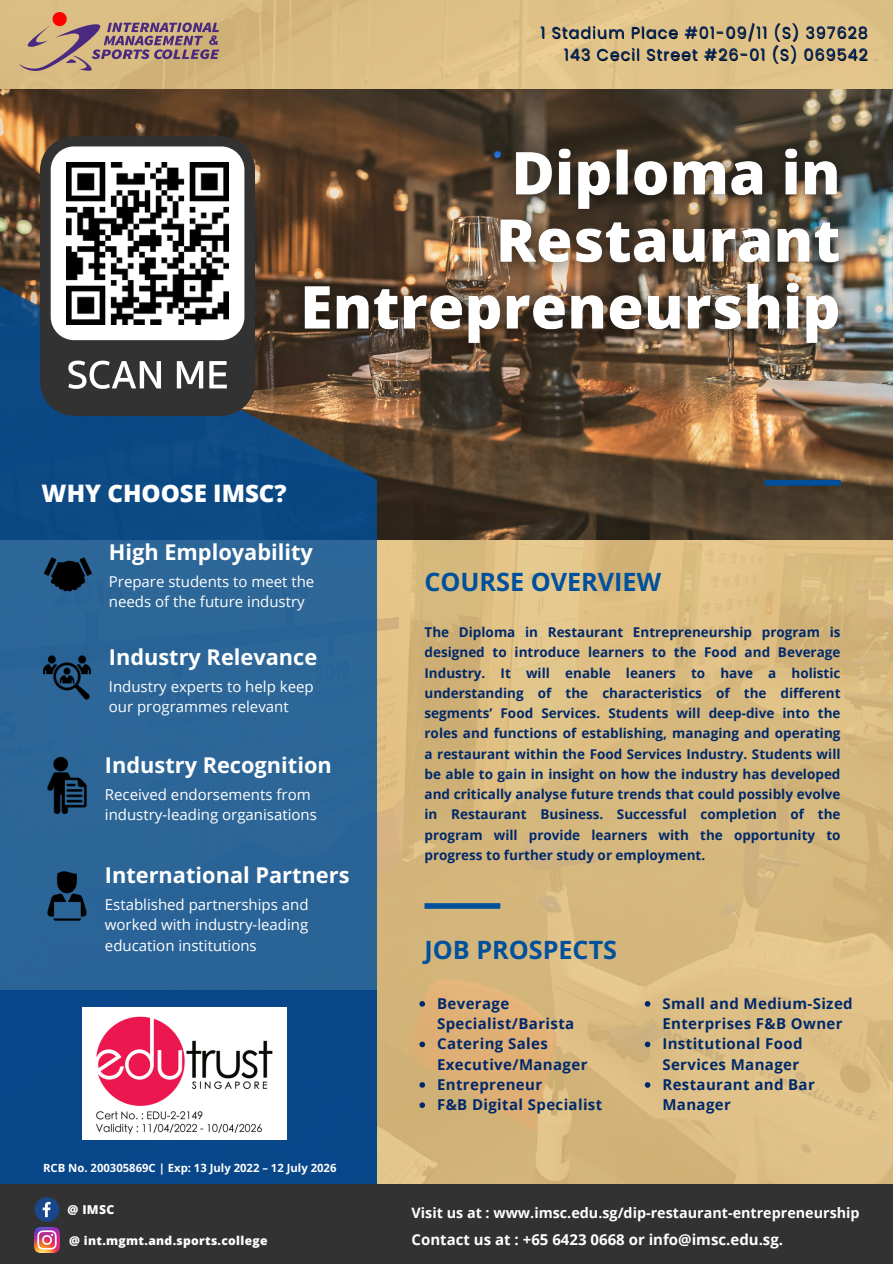
<style>
.page{position:relative;width:893px;height:1264px;background:#fff}
.page>*{position:absolute;margin:0;border:0;box-sizing:border-box;transform-origin:0 0}
.t1{font:700 25.2px "Open Sans";color:#00509d}
.t2{font:800 24.15px "Open Sans";color:#fff}
.t3{font:700 21.75px "Open Sans";color:#fff}
.t4{font:15.9px "Poppins";letter-spacing:.06em;color:#00296b}
.t5{font:15px/20.2px "Open Sans";color:#fff}
.t6{font:700 15px/20.2px "Open Sans";letter-spacing:.025em;color:#00296b}
.t7{font:700 15px "Open Sans";color:#fff}
.t8{font:700 14.4px "Open Sans";color:#fff}
.t9{font:700 13.5px/20.2px "Open Sans";color:#00296b;text-align:justify}
.t10{font:800 12.15px "Open Sans";letter-spacing:.025em;color:#fff}
.t11{font:700 11.25px "Open Sans";color:#fff}
</style>
<div class="page">
<img style="left:0;top:0;width:892px;height:1184px">
<img style="left:0;top:89px;width:892px;height:450px">
<svg style="left:0;top:480px;width:377px;height:510px;background:#276194"></svg>
<div style="left:0;top:990px;width:377px;height:273px;background:#08468a"></div>
<svg style="left:0;top:205px;width:377px;height:275px;background:#304a63"></svg>
<div style="left:764px;top:480px;width:76px;height:5px;background:#00509d"></div>
<div style="left:424px;top:903px;width:76px;height:5px;background:#00509d"></div>
<div style="left:0;top:1184px;width:892px;height:79px;background:#323232"></div>
<img style="left:280px;top:126px;width:584px;height:244px">
<img style="left:35px;top:540px;width:64px;height:65px">
<img style="left:43px;top:654px;width:47px;height:47px">
<img style="left:39px;top:757px;width:56px;height:56px">
<img style="left:37px;top:865px;width:60px;height:61px">
<svg style="left:419px;top:1001px;width:6px;height:5px"></svg>
<svg style="left:419px;top:1041px;width:6px;height:6px"></svg>
<svg style="left:419px;top:1082px;width:6px;height:5px"></svg>
<svg style="left:419px;top:1102px;width:6px;height:5px"></svg>
<svg style="left:644px;top:1001px;width:6px;height:5px"></svg>
<svg style="left:644px;top:1041px;width:6px;height:6px"></svg>
<svg style="left:644px;top:1082px;width:6px;height:5px"></svg>
<svg style="left:35px;top:1197px;width:24px;height:24px"></svg>
<img style="left:35px;top:1227px;width:24px;height:25px">
<img style="left:83px;top:1007px;width:203px;height:132px">
<img style="left:20px;top:12px;width:200px;height:59px">
<div style="left:40px;top:136px;width:215px;height:279px;background:#323232;border-radius:34px"></div>
<div style="left:51px;top:146px;width:193px;height:194px;background:#fff;border-radius:23px"></div>
<svg style="left:68px;top:360px;width:93px;height:29px"></svg>
<svg style="left:177px;top:361px;width:26px;height:27px"></svg>
<svg style="left:209px;top:361px;width:18px;height:27px"></svg>
<img style="left:66px;top:163px;width:162px;height:162px">
<p class="t4" style="left:540px;top:22px;width:329px">1 Stadium Place #01-09/11 (S) 397628</p>
<p class="t4" style="left:563px;top:43px;width:305px">143 Cecil Street #26-01 (S) 069542</p>
<p class="t2" style="left:42px;top:476px;width:246px">WHY CHOOSE IMSC?</p>
<p class="t3" style="left:109px;top:537px;width:206px">High Employability</p>
<p class="t5" style="left:109px;top:571px;width:207px">Prepare students to meet the needs of the future industry</p>
<p class="t3" style="left:109px;top:642px;width:210px">Industry Relevance</p>
<p class="t5" style="left:109px;top:676px;width:206px">Industry experts to help keep our programmes relevant</p>
<p class="t3" style="left:105px;top:750px;width:228px">Industry Recognition</p>
<p class="t5" style="left:105px;top:784px;width:213px">Received endorsements from industry-leading organisations</p>
<p class="t3" style="left:105px;top:860px;width:246px">International Partners</p>
<p class="t5" style="left:105px;top:894px;width:205px;text-align:justify">Established partnerships and worked with industry-leading education institutions</p>
<p class="t11" style="left:43px;top:1159px;width:295px">RCB No. 200305869C | Exp: 13 July 2022 – 12 July 2026</p>
<p class="t10" style="left:68px;top:1201px;width:48px">@ IMSC</p>
<p class="t10" style="left:69px;top:1231px;width:200px">@ int.mgmt.and.sports.college</p>
<p class="t1" style="left:424px;top:564px;width:238px">COURSE OVERVIEW</p>
<p class="t9" style="left:424px;top:621px;width:417px">The Diploma in Restaurant Entrepreneurship program is designed to introduce learners to the Food and Beverage Industry. It will enable leaners to have a holistic understanding of the characteristics of the different segments’ Food Services. Students will deep-dive into the roles and functions of establishing, managing and operating a restaurant within the Food Services Industry. Students will be able to gain in insight on how the industry has developed and critically analyse future trends that could possibly evolve in Restaurant Business. Successful completion of the program will provide learners with the opportunity to progress to further study or employment.</p>
<p class="t1" style="left:424px;top:932px;width:194px">JOB PROSPECTS</p>
<p class="t6" style="left:437px;top:993px;width:139px">Beverage<br>Specialist/Barista</p>
<p class="t6" style="left:437px;top:1033px;width:152px">Catering Sales<br>Executive/Manager</p>
<p class="t6" style="left:437px;top:1074px;width:107px">Entrepreneur</p>
<p class="t6" style="left:437px;top:1094px;width:167px">F&amp;B Digital Specialist</p>
<p class="t6" style="left:662px;top:993px;width:192px">Small and Medium-Sized<br>Enterprises F&amp;B Owner</p>
<p class="t6" style="left:662px;top:1033px;width:142px">Institutional Food<br>Services Manager</p>
<p class="t6" style="left:662px;top:1074px;width:154px">Restaurant and Bar<br>Manager</p>
<p class="t8" style="left:411px;top:1202px;width:449px">Visit us at : www.imsc.edu.sg/dip-restaurant-entrepreneurship</p>
<p class="t7" style="left:411px;top:1228px;width:373px">Contact us at : +65 6423 0668 or info@imsc.edu.sg.</p>
</div>
